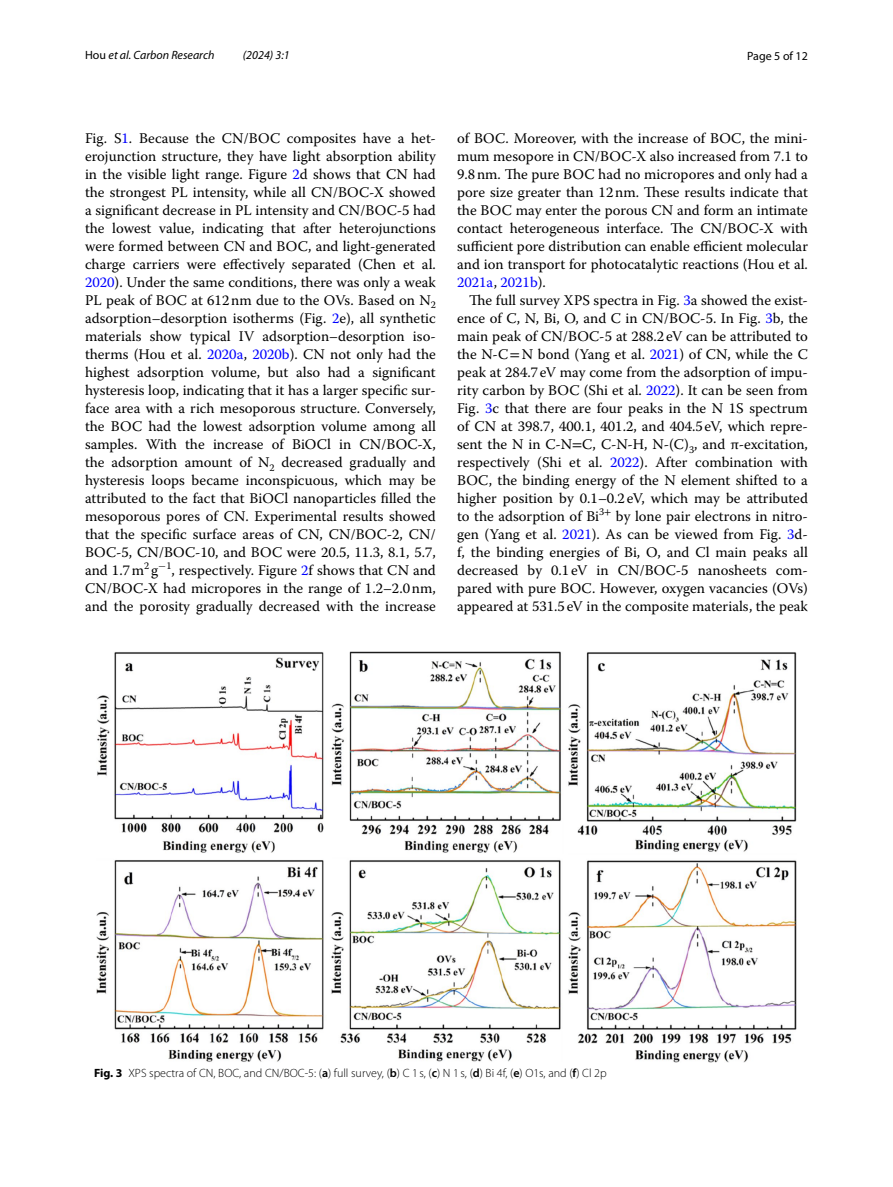
<style>
.page{position:relative;width:893px;height:1187px;background:#fff}
.page>*{position:absolute;margin:0;border:0;box-sizing:border-box;transform-origin:0 0}
.t1{font:14.7px/18px "Warnock Pro";color:#000;text-align:justify}
.t2{font:300 12px "Myriad Pro";color:#000}
.t3{font:italic 12px "Myriad Pro";color:#000}
.t4{font:12px "Myriad Pro";color:#000}
.s1{font-style:normal}
.s2{color:#00f}
.s3{font-family:"STIX"}
.s4{font-weight:700}
.s5{font-weight:600}
</style>
<div class="page">
<img style="left:96px;top:651px;width:701px;height:410px">
<p class="t3" style="left:85px;top:48px;width:131px"><span class="s1">Hou</span> et al. Carbon Research</p>
<p class="t3" style="left:243px;top:48px;width:48px">(2024) 3:1</p>
<p class="t4" style="left:747px;top:48px;width:62px">Page 5 of 12</p>
<p class="t1" style="left:85px;top:128px;width:352px">Fig. S<span class="s2">1</span>. Because the CN/BOC composites have a het&shy;erojunction structure, they have light absorption ability in the visible light range. Figure <span class="s2">2</span>d shows that CN had the strongest PL intensity, while all CN/BOC-X showed a significant decrease in PL intensity and CN/BOC-5 had the lowest value, indicating that after heterojunctions were formed between CN and BOC, and light-generated charge carriers were effectively separated (Chen et al.<br><span class="s2">2020</span>). Under the same conditions, there was only a weak PL peak of BOC at 612nm due to the OVs. Based on N<sub>2 </sub>adsorption–desorption isotherms (Fig. <span class="s2">2</span>e), all synthetic materials show typical IV adsorption–desorption iso&shy;therms (Hou et al. <span class="s2">2020a</span>, <span class="s2">2020b</span>). CN not only had the highest adsorption volume, but also had a significant hysteresis loop, indicating that it has a larger specific sur&shy;face area with a rich mesoporous structure. Conversely, the BOC had the lowest adsorption volume among all samples. With the increase of BiOCl in CN/BOC-X, the adsorption amount of N<sub>2</sub> decreased gradually and hysteresis loops became inconspicuous, which may be attributed to the fact that BiOCl nanoparticles filled the mesoporous pores of CN. Experimental results showed that the specific surface areas of CN, CN/BOC-2, CN/ BOC-5, CN/BOC-10, and BOC were 20.5, 11.3, 8.1, 5.7, and 1.7 -m<sup>2</sup> -g<sup>−</sup><sup>1</sup>, respectively. Figure <span class="s2">2</span>f shows that CN and CN/BOC-X had micropores in the range of 1.2–2.0nm, and the porosity gradually decreased with the increase</p>
<p class="t1" style="left:457px;top:128px;width:352px">of BOC. Moreover, with the increase of BOC, the mini&shy;mum mesopore in CN/BOC-X also increased from 7.1 to 9.8nm. The pure BOC had no micropores and only had a pore size greater than 12nm. These results indicate that the BOC may enter the porous CN and form an intimate contact heterogeneous interface. The CN/BOC-X with sufficient pore distribution can enable efficient molecular and ion transport for photocatalytic reactions (Hou et al.<br><span class="s2">2021a</span>, <span class="s2">2021b</span>).</p>
<p class="t1" style="left:457px;top:290px;width:352px;text-indent:12px">The full survey XPS spectra in Fig. <span class="s2">3</span>a showed the exist&shy;ence of C, N, Bi, O, and C in CN/BOC-5. In Fig. <span class="s2">3</span>b, the main peak of CN/BOC-5 at 288.2 eV can be attributed to the N-C<span class="s3">=</span>N bond (Yang et al. <span class="s2">2021</span>) of CN, while the C peak at 284.7 eV may come from the adsorption of impu&shy;rity carbon by BOC (Shi et al. <span class="s2">2022</span>). It can be seen from Fig. <span class="s2">3</span>c that there are four peaks in the N 1S spectrum of CN at 398.7, 400.1, 401.2, and 404.5 eV, which repre&shy;sent the N in C-N<span class="s3">=</span>C, C-N-H, N-(C)<sub>3</sub>, and π-excitation, respectively (Shi et al. <span class="s2">2022</span>). After combination with BOC, the binding energy of the N element shifted to a higher position by 0.1–0.2eV, which may be attributed to the adsorption of Bi<sup>3</sup><sup>+</sup> by lone pair electrons in nitro&shy;gen (Yang et al. <span class="s2">2021</span>). As can be viewed from Fig. <span class="s2">3</span>d&shy;f, the binding energies of Bi, O, and Cl main peaks all decreased by 0.1eV in CN/BOC-5 nanosheets com&shy;pared with pure BOC. However, oxygen vacancies (OVs) appeared at 531.5eV in the composite materials, the peak</p>
<p class="t2" style="left:94px;top:1066px;width:514px"><span class="s4">Fig. 3</span> XPS spectra of CN, BOC, and CN/BOC-5: (<span class="s5">a</span>) full survey, (<span class="s5">b</span>) C 1 s, (<span class="s5">c</span>) N 1 s, (<span class="s5">d</span>) Bi 4f, (<span class="s5">e</span>) O1s, and (<span class="s5">f</span>) Cl 2p</p>
</div>
